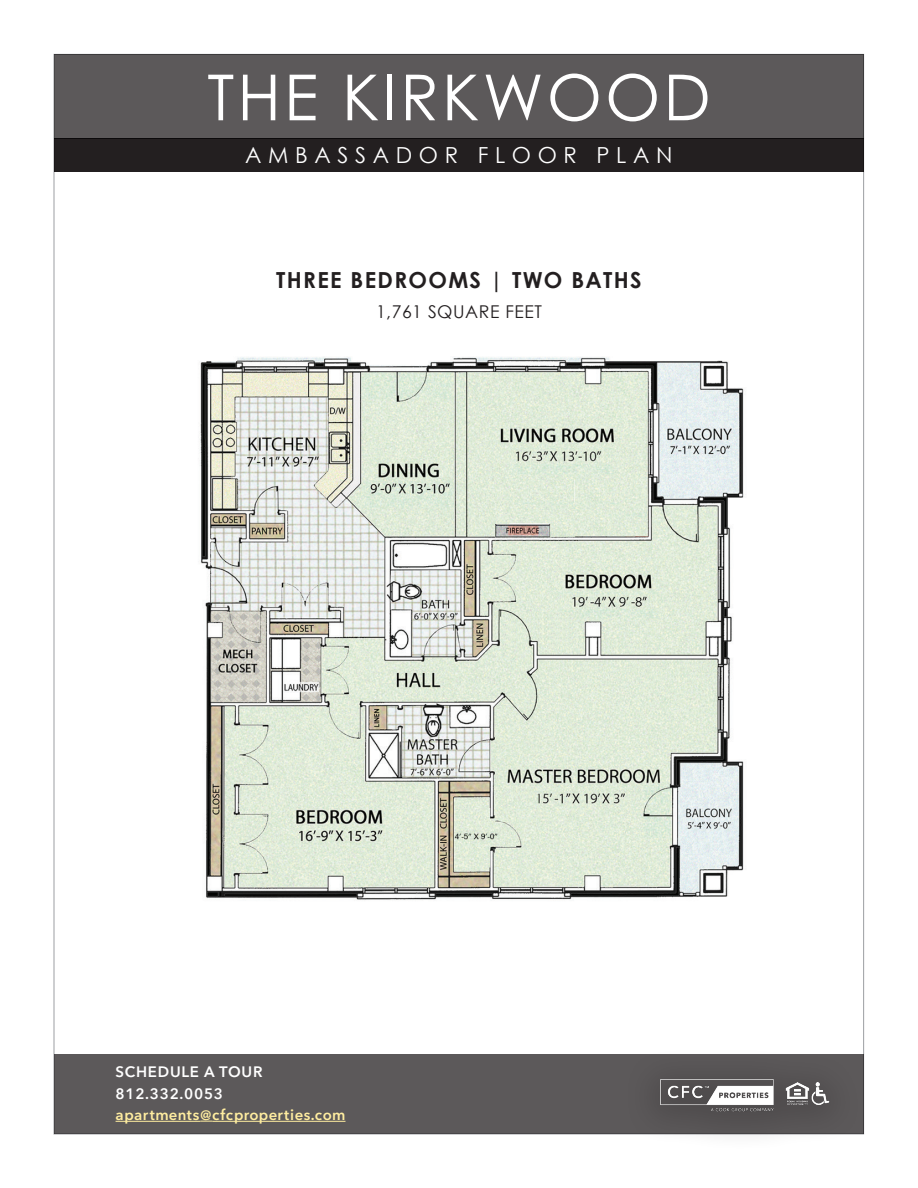
<style>
.page{position:relative;width:918px;height:1188px;background:#fff}
.page>*{position:absolute;margin:0;border:0;box-sizing:border-box;transform-origin:0 0}
.Apartment_Name{font:63.45px "Century Gothic";letter-spacing:.05em;color:#fff}
.Info_Header{font:700 22.2px "Century Gothic";letter-spacing:.06em;color:#231f20}
.Apartment_Name_Subhe{font:22.2px "Century Gothic";letter-spacing:.3em;color:#fff}
.Info_Header-2{font:17.7px "Century Gothic";letter-spacing:.03em;color:#231f20}
.Info_Header-3{font:600 15px "Avenir Next LT Pro";letter-spacing:.04em;color:#ffeda0}
.Info_Header-4{font:600 15px "Avenir Next LT Pro";letter-spacing:.05em;color:#fff}
.s1{font-size:13.5px}
</style>
<div class="page">
<div style="left:54px;top:1054px;width:810px;height:80px;background:#5c595a"></div>
<img style="left:200px;top:357px;width:544px;height:543px">
<div style="left:623px;top:1047px;width:241px;height:105px;background:#231f20;opacity:.25"></div>
<img style="left:787px;top:1082px;width:43px;height:23px">
<img style="left:644px;top:1071px;width:143px;height:46px">
<div style="left:54px;top:54px;width:810px;height:84px;background:#5c595a"></div>
<div style="left:54px;top:138px;width:810px;height:34px;background:#231f20"></div>
<hr style="left:116px;top:1121px;width:85px;height:1px;background:#ffeda0">
<hr style="left:212px;top:1121px;width:134px;height:1px;background:#ffeda0">
<p class="Apartment_Name" style="left:207px;top:59px;width:505px">THE KIRKWOOD</p>
<p class="Apartment_Name_Subhe" style="left:245px;top:141px;width:429px">AMBASSADOR FLOOR PLAN</p>
<p class="Info_Header" style="left:276px;top:266px;width:367px">THREE BEDROOMS | TWO BATHS</p>
<p class="Info_Header-2" style="left:376px;top:300px;width:167px">1,761 SQUARE FEET</p>
<p class="Info_Header-4" style="left:116px;top:1063px;width:148px">SCHEDULE A TOUR</p>
<p class="Info_Header-4" style="left:116px;top:1084px;width:109px">812.332.0053</p>
<p class="Info_Header-3" style="left:116px;top:1105px;width:231px">apartments<span class="s1">@</span>cfcproperties.com</p>
</div>
